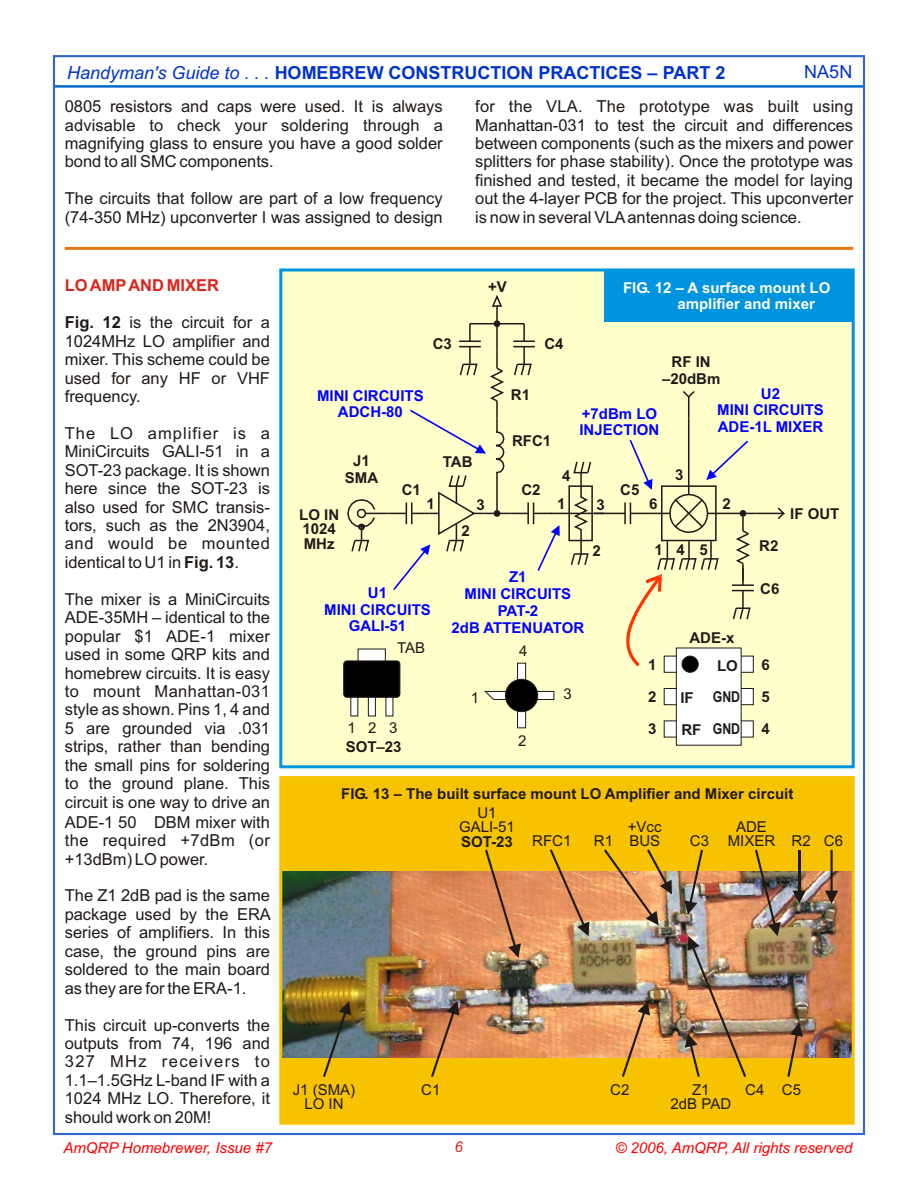
<style>
.page{position:relative;width:918px;height:1188px;background:#fff}
.page>*{position:absolute;margin:0;border:0;box-sizing:border-box;transform-origin:0 0}
.t1{font:700 18px "Arial";color:#03c}
.t2{font:18px "Arial";color:#03c}
.t3{font:16.5px/18.5px "Arial";color:#1f1a17;text-align:justify}
.t4{font:700 16.5px "Arial";color:#d9261c}
.t5{font:700 15px/32.4px "Arial";color:#1f1a17;text-align:center}
.t6{font:700 15px/16.8px "Arial";color:#00f;text-align:center}
.t7{font:15px/14.2px "Arial";color:#1f1a17;text-align:center}
.t8{font:italic 15px "Arial";color:#f00}
.t9{font:700 15px/16.8px "Arial";color:#fff}
.t10{font:700 15px "Arial Narrow";color:#1f1a17}
.t11{font:italic 15px "Arial";color:#d9261c}
.s1{font-weight:400;font-style:italic}
.s2{font-weight:700}
.s3{font-family:"Arial"}
</style>
<div class="page">
<hr style="left:54px;top:85px;width:810px;height:3px;background:#06c">
<div style="left:281px;top:778px;width:572px;height:345px;background:#f7c200"></div>
<img style="left:283px;top:871px;width:568px;height:187px">
<svg style="left:485px;top:850px;width:36px;height:108px"></svg>
<svg style="left:550px;top:849px;width:39px;height:87px"></svg>
<svg style="left:431px;top:1001px;width:28px;height:76px"></svg>
<svg style="left:323px;top:1001px;width:28px;height:76px"></svg>
<svg style="left:622px;top:1001px;width:28px;height:76px"></svg>
<svg style="left:787px;top:1023px;width:16px;height:54px"></svg>
<img style="left:685px;top:936px;width:61px;height:141px">
<svg style="left:793px;top:891px;width:13px;height:13px"></svg>
<hr style="left:798px;top:850px;width:2px;height:41px;background:#1f1a17">
<svg style="left:825px;top:891px;width:13px;height:13px"></svg>
<hr style="left:831px;top:850px;width:2px;height:41px;background:#1f1a17">
<img style="left:755px;top:850px;width:26px;height:86px">
<img style="left:604px;top:849px;width:68px;height:76px">
<svg style="left:684px;top:850px;width:19px;height:65px"></svg>
<div style="left:279px;top:268px;width:576px;height:500px;background:#ffc;border:3px solid #0094de"></div>
<svg style="left:492px;top:295px;width:11px;height:15px"></svg>
<svg style="left:683px;top:391px;width:12px;height:27px"></svg>
<div style="left:568px;top:485px;width:25px;height:56px;border:2px solid #1f1a17"></div>
<hr style="left:550px;top:513px;width:54px;height:1px;background:#1f1a17">
<hr style="left:624px;top:502px;width:2px;height:22px;background:#1f1a17">
<hr style="left:595px;top:513px;width:30px;height:1px;background:#1f1a17">
<hr style="left:496px;top:310px;width:2px;height:41px;background:#1f1a17">
<svg style="left:570px;top:461px;width:22px;height:104px"></svg>
<hr style="left:688px;top:418px;width:1px;height:68px;background:#1f1a17">
<svg style="left:485px;top:691px;width:69px;height:9px"></svg>
<div style="left:517px;top:663px;width:9px;height:65px;background:#fff;border:1px solid #1f1a17"></div>
<div style="left:505px;top:679px;width:33px;height:33px;background:#000;border:1px solid #1f1a17;border-radius:50%"></div>
<svg style="left:347px;top:319px;width:213px;height:271px"></svg>
<svg style="left:626px;top:440px;width:160px;height:226px"></svg>
<div style="left:664px;top:656px;width:89px;height:16px;background:#fff"></div>
<div style="left:664px;top:688px;width:89px;height:17px;background:#fff;border:1px solid #1f1a17"></div>
<div style="left:664px;top:721px;width:89px;height:16px;background:#fff"></div>
<div style="left:676px;top:648px;width:65px;height:97px;background:#fff;border:1px solid #1f1a17"></div>
<div style="left:682px;top:656px;width:16px;height:16px;background:#000;border:1px solid #1f1a17;border-radius:50%"></div>
<div style="left:344px;top:661px;width:56px;height:36px;background:#000;border:1px solid #1f1a17;border-radius:3px"></div>
<div style="left:351px;top:697px;width:7px;height:19px;background:#fff"></div>
<div style="left:368px;top:697px;width:8px;height:19px;background:#fff;border:1px solid #1f1a17"></div>
<div style="left:386px;top:697px;width:7px;height:19px;background:#fff"></div>
<div style="left:358px;top:649px;width:28px;height:12px;background:#fff"></div>
<div style="left:279px;top:776px;width:576px;height:349px;border:3px solid #f7c200"></div>
<div style="left:605px;top:270px;width:248px;height:51px;background:#0094de"></div>
<hr style="left:65px;top:247px;width:788px;height:3px;background:#e87817">
<p class="t1" style="left:67px;top:66px;width:660px"><span class="s1">Handyman's Guide to . . .</span> HOMEBREW CONSTRUCTION PRACTICES – PART 2</p>
<p class="t2" style="left:804px;top:65px;width:50px">NA5N</p>
<p class="t3" style="left:65px;top:99px;width:380px">0805 resistors and caps were used. It is always advisable to check your soldering through a magnifying glass to ensure you have a good solder bond to all SMC components.</p>
<p class="t3" style="left:65px;top:191px;width:379px">The circuits that follow are part of a low frequency (74-350 MHz) upconverter I was assigned to design</p>
<p class="t3" style="left:475px;top:99px;width:380px">for the VLA. The prototype was built using Manhattan-031 to test the circuit and differences between components (such as the mixers and power splitters for phase stability). Once the prototype was finished and tested, it became the model for laying out the 4-layer PCB for the project. This upconverter is now in several VLA antennas doing science.</p>
<p class="t4" style="left:65px;top:279px;width:156px">LO AMP AND MIXER</p>
<p class="t3" style="left:65px;top:315px;width:207px"><span class="s2">Fig. 12</span> is the circuit for a 1024MHz LO amplifier and mixer. This scheme could be used for any HF or VHF frequency.</p>
<p class="t3" style="left:65px;top:425px;width:207px">The LO amplifier is a MiniCircuits GALI-51 in a SOT-23 package. It is shown here since the SOT-23 is also used for SMC transis&shy;tors, such as the 2N3904, and would be mounted identical to U1 in <span class="s2">Fig. 13</span>.</p>
<p class="t3" style="left:65px;top:591px;width:207px">The mixer is a MiniCircuits ADE-35MH – identical to the popular $1 ADE-1 mixer used in some QRP kits and homebrew circuits. It is easy to mount Manhattan-031 style as shown. Pins 1, 4 and 5 are grounded via .031 strips, rather than bending the small pins for soldering to the ground plane. This circuit is one way to drive an</p>
<p class="t3" style="left:65px;top:814px;width:207px">ADE-1 50 DBM mixer with the required +7dBm (or +13dBm) LO power.</p>
<p class="t3" style="left:65px;top:888px;width:208px">The Z1 2dB pad is the same package used by the ERA series of amplifiers. In this case, the ground pins are soldered to the main board as they are for the ERA-1.</p>
<p class="t3" style="left:65px;top:1017px;width:207px">This circuit up-converts the outputs from 74, 196 and 327 MHz receivers to 1.1–1.5GHz L-band IF with a 1024 MHz LO. Therefore, it should work on 20M!</p>
<p class="t8" style="left:63px;top:1142px;width:210px">AmQRP Homebrewer, Issue #7</p>
<p class="t11" style="left:455px;top:1141px;width:10px">6</p>
<p class="t8" style="left:615px;top:1142px;width:239px">© 2006, AmQRP, All rights reserved</p>
<p class="t5" style="left:488px;top:272px;width:20px">+V</p>
<p class="t9" style="left:677px;top:280px;width:155px;text-indent:-54px">FIG. 12 – A surface mount LO amplifier and mixer</p>
<p class="t5" style="left:433px;top:329px;width:21px">C3</p>
<p class="t5" style="left:544px;top:329px;width:21px">C4</p>
<p class="t5" style="left:511px;top:380px;width:21px">R1</p>
<p class="t5" style="left:512px;top:426px;width:41px">RFC1</p>
<p class="t5" style="left:662px;top:355px;width:60px;line-height:16.8px">RF IN –20dBm</p>
<p class="t6" style="left:717px;top:386px;width:108px">U2<br>MINI CIRCUITS<br>ADE-1L MIXER</p>
<p class="t6" style="left:317px;top:388px;width:108px">MINI CIRCUITS<br>ADCH-80</p>
<p class="t6" style="left:579px;top:406px;width:82px;text-align:left">+7dBm LO<br>INJECTION</p>
<p class="t5" style="left:345px;top:454px;width:35px;line-height:16.8px">J1<br>SMA</p>
<p class="t5" style="left:443px;top:447px;width:31px">TAB</p>
<p class="t5" style="left:675px;top:460px;width:10px">3</p>
<p class="t5" style="left:562px;top:461px;width:10px">4</p>
<p class="t5" style="left:402px;top:474px;width:21px">C1</p>
<p class="t5" style="left:521px;top:474px;width:21px">C2</p>
<p class="t5" style="left:620px;top:474px;width:21px">C5</p>
<p class="t5" style="left:477px;top:489px;width:10px">3</p>
<p class="t5" style="left:597px;top:489px;width:10px">3</p>
<p class="t5" style="left:649px;top:489px;width:10px">6</p>
<p class="t5" style="left:427px;top:489px;width:10px">1</p>
<p class="t5" style="left:557px;top:489px;width:10px">1</p>
<p class="t5" style="left:722px;top:489px;width:10px">2</p>
<p class="t5" style="left:790px;top:499px;width:51px">IF OUT</p>
<p class="t5" style="left:299px;top:509px;width:41px;line-height:14.2px;text-align:left">LO IN<br>1024<br>MHz</p>
<p class="t5" style="left:461px;top:515px;width:10px">2</p>
<p class="t5" style="left:759px;top:531px;width:21px">R2</p>
<p class="t5" style="left:655px;top:535px;width:10px">1</p>
<p class="t5" style="left:677px;top:535px;width:33px">4 5</p>
<p class="t5" style="left:592px;top:536px;width:10px">2</p>
<p class="t6" style="left:452px;top:570px;width:134px">Z1<br>MINI CIRCUITS<br>PAT-2<br>2dB ATTENUATOR</p>
<p class="t5" style="left:760px;top:574px;width:21px">C6</p>
<p class="t6" style="left:324px;top:585px;width:108px">U1<br>MINI CIRCUITS<br>GALI-51</p>
<p class="t5" style="left:689px;top:623px;width:46px">ADE-x</p>
<p class="t7" style="left:397px;top:642px;width:30px">TAB</p>
<p class="t7" style="left:519px;top:645px;width:10px">4</p>
<p class="t5" style="left:648px;top:650px;width:10px">1</p>
<p class="t5" style="left:761px;top:650px;width:10px;text-align:justify">6<br>5<br>4</p>
<p class="t5" style="left:717px;top:651px;width:22px">LO</p>
<p class="t7" style="left:471px;top:692px;width:10px">1</p>
<p class="t7" style="left:563px;top:688px;width:10px">3</p>
<p class="t7" style="left:518px;top:735px;width:10px">2</p>
<p class="t5" style="left:680px;top:683px;width:15px">IF</p>
<p class="t10" style="left:713px;top:685px;width:29px">GND</p>
<p class="t5" style="left:648px;top:682px;width:10px;text-align:left">2<br>3</p>
<p class="t7" style="left:347px;top:722px;width:52px">1 2 3</p>
<p class="t10" style="left:681px;top:718px;width:60px"><span class="s3">RF</span> GND</p>
<p class="t5" style="left:346px;top:732px;width:57px">SOT–23</p>
<p class="t5" style="left:341px;top:779px;width:454px">FIG. 13 – The built surface mount LO Amplifier and Mixer circuit</p>
<p class="t7" style="left:459px;top:807px;width:57px">U1<br>GALI-51</p>
<p class="t5" style="left:461px;top:827px;width:53px">SOT-23</p>
<p class="t7" style="left:532px;top:835px;width:41px">RFC1</p>
<p class="t7" style="left:594px;top:835px;width:21px">R1</p>
<p class="t7" style="left:690px;top:835px;width:21px">C3</p>
<p class="t7" style="left:628px;top:821px;width:35px;text-align:left">+Vcc<br>BUS</p>
<p class="t7" style="left:728px;top:821px;width:49px">ADE<br>MIXER</p>
<p class="t7" style="left:792px;top:835px;width:53px">R2 C6</p>
<p class="t7" style="left:293px;top:1084px;width:64px">J1 (SMA)<br>LO IN</p>
<p class="t7" style="left:745px;top:1084px;width:57px">C4 C5</p>
<p class="t7" style="left:421px;top:1084px;width:21px">C1</p>
<p class="t7" style="left:610px;top:1084px;width:21px">C2</p>
<p class="t7" style="left:671px;top:1084px;width:62px">Z1<br>2dB PAD</p>
</div>
